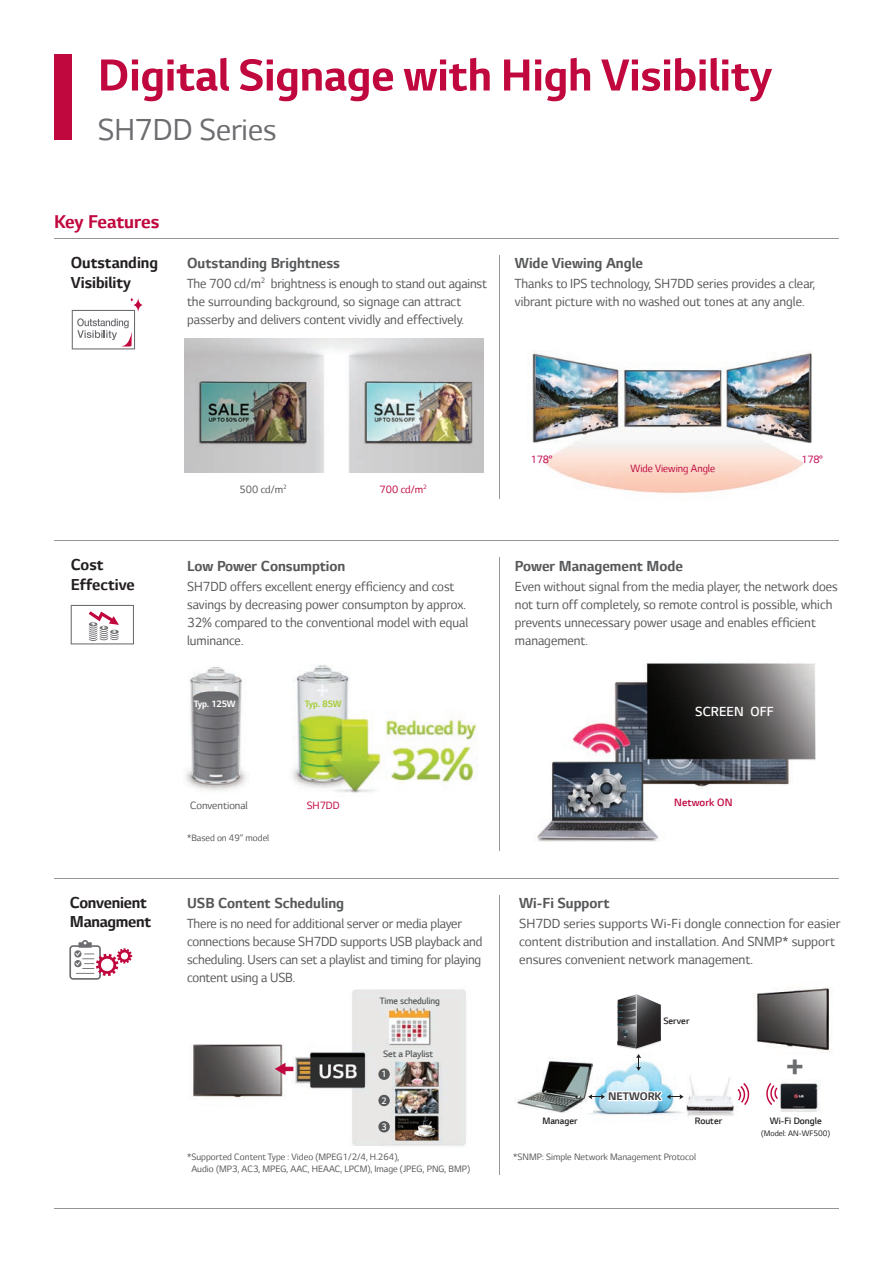
<style>
.page{position:relative;width:893px;height:1263px;background:#fff}
.page>*{position:absolute;margin:0;border:0;box-sizing:border-box;transform-origin:0 0}
.t1{font:700 51px "LG Smart";color:#c0073e}
.t2{font:700 37.65px "LG Smart";color:#6c6d70}
.t3{font:34.5px "LG Smart";color:#6c6d70}
.t4{font:700 21px "LG Smart";letter-spacing:-.01em;color:#c0073e}
.t5{font:700 18px/19.5px "LG Smart";color:#231f20}
.t6{font:700 16.5px "LG Smart";color:#57585a}
.t7{font:15px/18px "LG Smart";color:#57585a}
.t8{font:300 15px "LG Smart";color:#fff}
.t9{font:700 12.45px "LG Smart";letter-spacing:-.005em;color:#3e3e3f}
.t10{font:12px "LG Smart";color:#57585a}
.t11{font:12px "LG Smart";color:#c0073e;scale:.96 1}
.t12{font:12px "LG Smart";color:#c0073e}
.t13{font:300 12px "LG Smart";color:#c0073e}
.t14{font:12px "LG Smart";letter-spacing:-.025em;color:#c30552}
.t15{font:10.5px/12px "LG Smart";color:#57585a}
.t16{font:300 10.5px "LG Smart";color:#231f20}
.t17{font:300 10.5px "LG Smart";letter-spacing:-.01em;color:#57585a}
.t18{font:700 10.5px "LG Smart";letter-spacing:-.01em;color:#fff}
.t19{font:700 10.5px "LG Smart";letter-spacing:-.01em;color:#a6ce39}
.t20{font:300 10.5px "LG Smart";color:#fff;scale:.95 1}
.t21{font:9px "LG Smart";color:#231f20}
</style>
<div class="page">
<img style="left:193px;top:989px;width:273px;height:158px">
<svg style="left:275px;top:1063px;width:18px;height:12px"></svg>
<div style="left:378px;top:1068px;width:12px;height:12px;background:#57585a;border-radius:50%"></div>
<div style="left:378px;top:1095px;width:12px;height:11px;background:#57585a;border-radius:50%"></div>
<div style="left:378px;top:1121px;width:12px;height:11px;background:#57585a;border-radius:50%"></div>
<img style="left:755px;top:988px;width:75px;height:65px">
<img style="left:780px;top:1081px;width:41px;height:31px">
<svg style="left:766px;top:1083px;width:12px;height:22px"></svg>
<img style="left:588px;top:1070px;width:93px;height:46px">
<img style="left:516px;top:1058px;width:77px;height:54px">
<img style="left:681px;top:1077px;width:53px;height:39px">
<svg style="left:737px;top:1083px;width:12px;height:22px"></svg>
<svg style="left:618px;top:994px;width:43px;height:77px"></svg>
<svg style="left:588px;top:1089px;width:96px;height:14px"></svg>
<img style="left:185px;top:666px;width:61px;height:125px">
<img style="left:292px;top:665px;width:185px;height:128px">
<hr style="left:54px;top:1208px;width:785px;height:1px;background:#939598">
<hr style="left:54px;top:878px;width:784px;height:1px;background:#939598">
<div style="left:54px;top:54px;width:17px;height:85px;background:#c0073e"></div>
<hr style="left:54px;top:238px;width:785px;height:1px;background:#939598">
<hr style="left:54px;top:540px;width:785px;height:1px;background:#939598">
<hr style="left:499px;top:255px;width:1px;height:243px;background:#939598">
<hr style="left:499px;top:557px;width:1px;height:293px;background:#939598">
<hr style="left:499px;top:895px;width:1px;height:280px;background:#939598">
<svg style="left:133px;top:297px;width:10px;height:16px"></svg>
<svg style="left:72px;top:310px;width:63px;height:39px"></svg>
<img style="left:532px;top:351px;width:280px;height:142px">
<svg style="left:71px;top:605px;width:63px;height:39px"></svg>
<img style="left:537px;top:663px;width:279px;height:179px">
<img style="left:185px;top:339px;width:298px;height:133px">
<svg style="left:69px;top:940px;width:63px;height:40px"></svg>
<h1 class="t1" style="left:98px;top:47px;width:676px">Digital Signage with High Visibility</h1>
<h3 class="t3" style="left:98px;top:110px;width:180px">SH7DD Series</h3>
<h3 class="t4" style="left:54px;top:210px;width:107px">Key Features</h3>
<p class="t5" style="left:71px;top:253px;width:89px">Outstanding<br>Visibility</p>
<p class="t6" style="left:187px;top:254px;width:154px">Outstanding Brightness</p>
<p class="t7" style="left:187px;top:275px;width:301px">The 700 cd/m<sup>2</sup> brightness is enough to stand out against the surrounding background, so signage can attract passerby and delivers content vividly and effectively.</p>
<p class="t6" style="left:515px;top:254px;width:130px">Wide Viewing Angle</p>
<p class="t7" style="left:515px;top:275px;width:302px">Thanks to IPS technology, SH7DD series provides a clear, vibrant picture with no washed out tones at any angle.</p>
<p class="t5" style="left:71px;top:555px;width:66px">Cost<br>Effective</p>
<p class="t5" style="left:70px;top:893px;width:83px">Convenient<br>Managment</p>
<p class="t10" style="left:240px;top:483px;width:49px">500 cd/m<sup>2</sup></p>
<p class="t12" style="left:380px;top:483px;width:49px">700 cd/m<sup>2</sup></p>
<p class="t6" style="left:187px;top:556px;width:160px">Low Power Consumption</p>
<p class="t7" style="left:187px;top:577px;width:283px">SH7DD offers excellent energy efficiency and cost savings by decreasing power consumpton by approx.<br>32% compared to the conventional model with equal luminance.</p>
<p class="t18" style="left:194px;top:698px;width:43px">Typ. 125W</p>
<p class="t19" style="left:305px;top:698px;width:38px">Typ. 85W</p>
<p class="t14" style="left:531px;top:453px;width:23px">178°</p>
<p class="t14" style="left:801px;top:453px;width:23px">178°</p>
<p class="t11" style="left:630px;top:461px;width:90px">Wide Viewing Angle</p>
<p class="t6" style="left:515px;top:556px;width:170px">Power Management Mode</p>
<p class="t7" style="left:515px;top:577px;width:324px">Even without signal from the media player, the network does not turn off completely, so remote control is possible, which prevents unnecessary power usage and enables efficient management.</p>
<p class="t8" style="left:695px;top:703px;width:80px">SCREEN OFF</p>
<p class="t10" style="left:190px;top:799px;width:59px">Conventional</p>
<p class="t15" style="left:187px;top:831px;width:84px">*Based on 49” model</p>
<p class="t12" style="left:307px;top:799px;width:34px">SH7DD</p>
<p class="t6" style="left:187px;top:894px;width:159px">USB Content Scheduling</p>
<p class="t7" style="left:187px;top:914px;width:297px">There is no need for additional server or media player connections because SH7DD supports USB playback and scheduling. Users can set a playlist and timing for playing content using a USB.</p>
<p class="t17" style="left:380px;top:995px;width:62px">Time scheduling</p>
<p class="t17" style="left:383px;top:1048px;width:52px">Set a Playlist</p>
<p class="t20" style="left:381px;top:1068px;width:7px">1</p>
<p class="t20" style="left:381px;top:1095px;width:7px">2</p>
<p class="t20" style="left:381px;top:1121px;width:7px">3</p>
<p class="t15" style="left:191px;top:1151px;width:280px;text-indent:-4px">*Supported Content Type : Video (MPEG1/2/4, H.264),<br>Audio (MP3, AC3, MPEG, AAC, HEAAC, LPCM), Image (JPEG, PNG, BMP)</p>
<p class="t13" style="left:674px;top:796px;width:60px">Network ON</p>
<p class="t6" style="left:519px;top:894px;width:92px">Wi-Fi Support</p>
<p class="t7" style="left:519px;top:914px;width:323px">SH7DD series supports Wi-Fi dongle connection for easier content distribution and installation. And SNMP* support ensures convenient network management.</p>
<p class="t16" style="left:663px;top:1015px;width:28px">Server</p>
<p class="t9" style="left:608px;top:1089px;width:55px">NETWORK</p>
<p class="t16" style="left:542px;top:1115px;width:37px">Manager</p>
<p class="t16" style="left:695px;top:1115px;width:29px">Router</p>
<p class="t15" style="left:513px;top:1151px;width:184px">*SNMP: Simple Network Management Protocol</p>
<h2 class="t2" style="left:785px;top:1043px;width:21px">+</h2>
<p class="t16" style="left:770px;top:1115px;width:53px">Wi-Fi Dongle</p>
<p class="t21" style="left:761px;top:1128px;width:70px">(Model: AN-WF500)</p>
</div>
